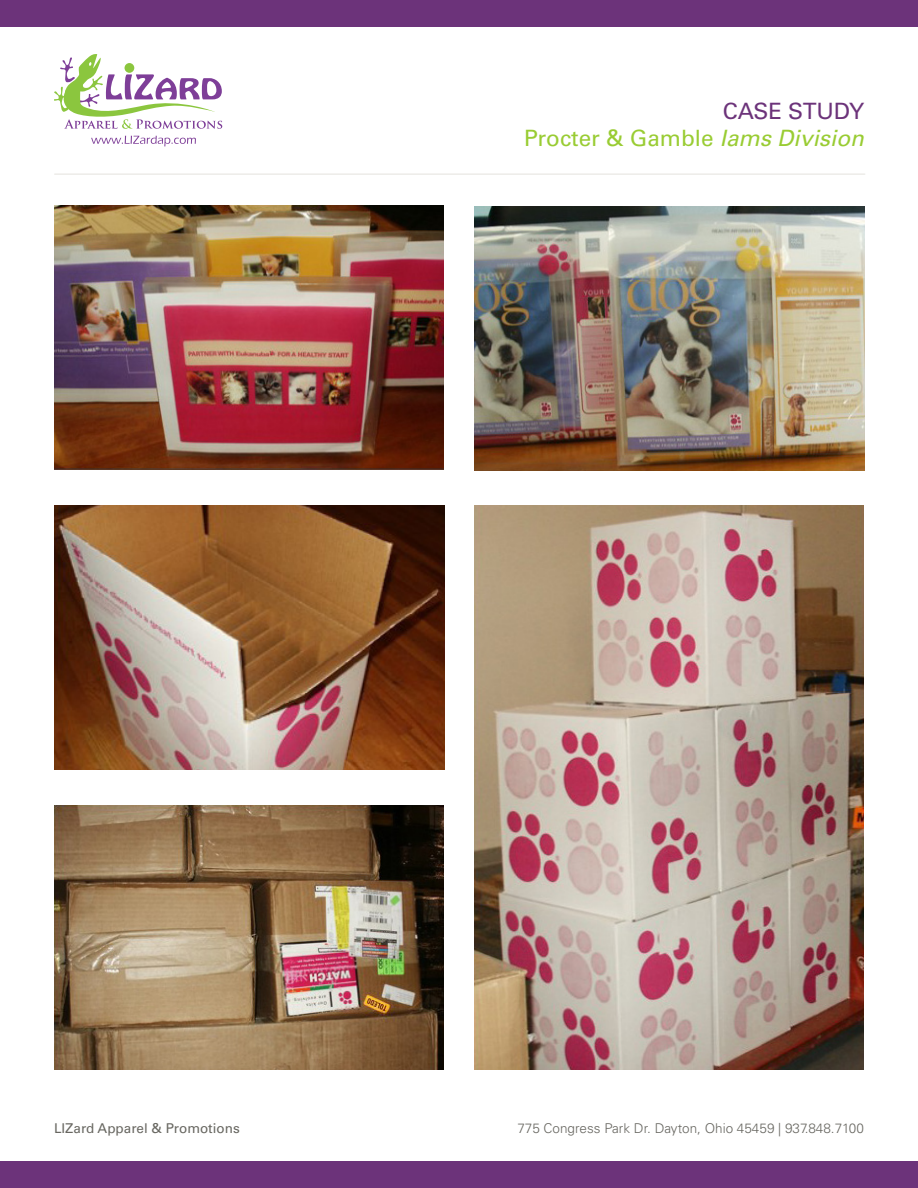
<style>
.page{position:relative;width:918px;height:1188px;background:#fff}
.page>*{position:absolute;margin:0;border:0;box-sizing:border-box;transform-origin:0 0}
.t1{font:22.5px "Univers LT Std";color:#9c3}
.t2{font:22.5px "Univers LT Std";color:#6c337a}
.t3{font:300 13.5px "Univers LT Std";color:#686761}
.t4{font:13.5px "Univers LT Std";color:#686761}
.s1{font-style:italic}
</style>
<div class="page">
<div style="left:0;top:1161px;width:918px;height:27px;background:#6c337a"></div>
<div style="left:0;top:0;width:918px;height:27px;background:#6c337a"></div>
<svg style="left:54px;top:54px;width:168px;height:75px"></svg>
<svg style="left:91px;top:136px;width:105px;height:10px"></svg>
<hr style="left:55px;top:173px;width:810px;height:2px;background:#edece9">
<img style="left:55px;top:206px;width:389px;height:264px">
<img style="left:475px;top:505px;width:389px;height:565px">
<img style="left:475px;top:207px;width:390px;height:264px">
<img style="left:55px;top:505px;width:390px;height:264px">
<img style="left:55px;top:806px;width:389px;height:264px">
<h1 class="t2" style="left:723px;top:98px;width:143px">CASE STUDY</h1>
<p class="t1" style="left:524px;top:125px;width:341px">Procter &amp; Gamble <span class="s1">Iams Division</span></p>
<p class="t4" style="left:54px;top:1120px;width:187px">LIZard Apparel &amp; Promotions</p>
<p class="t3" style="left:517px;top:1120px;width:348px">775 Congress Park Dr. Dayton, Ohio 45459 | 937.848.7100</p>
</div>
